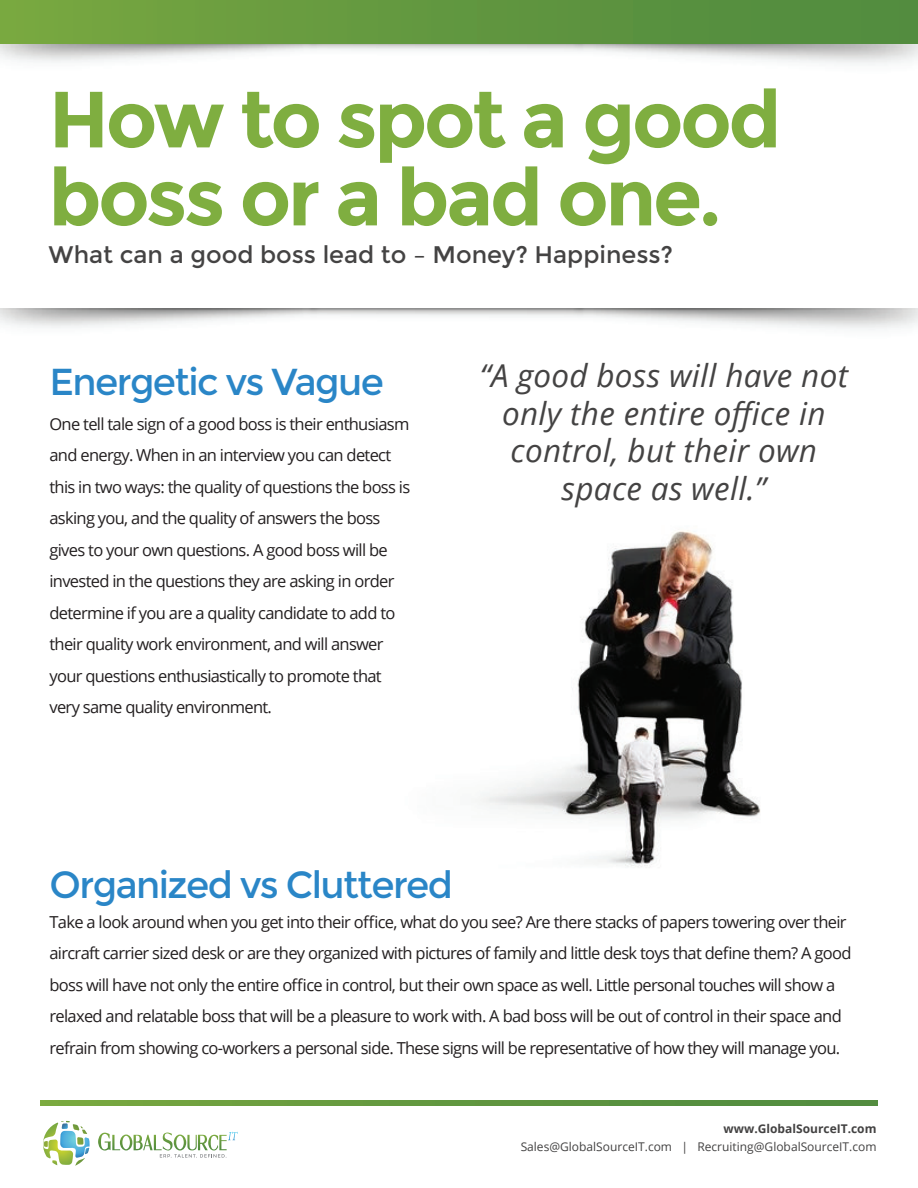
<style>
.page{position:relative;width:918px;height:1188px;background:#fff}
.page>*{position:absolute;margin:0;border:0;box-sizing:border-box;transform-origin:0 0}
.t1{font:700 79.5px/78px "Montserrat";letter-spacing:-.04em;color:#7fae40}
.t2{font:37.5px "Montserrat";letter-spacing:-.04em;color:#2a86c7}
.t3{font:italic 31.5px/37.5px "Open Sans";letter-spacing:.01em;color:#444343;text-align:center}
.t4{font:24px "Montserrat";color:#444343}
.t5{font:16.5px/31.5px "Open Sans";letter-spacing:-.04em;color:#231f20}
.t6{font:12px "Open Sans";color:#434242}
.t7{font:700 12px "Open Sans";color:#434242}
</style>
<div class="page">
<img style="left:480px;top:530px;width:281px;height:337px">
<div style="left:0;top:0;width:918px;height:44px;background:linear-gradient(to right,#77a640,#4f893f)"></div>
<svg style="left:41px;top:1100px;width:837px;height:5px;background:#62983f"></svg>
<svg style="left:43px;top:1121px;width:47px;height:45px"></svg>
<svg style="left:98px;top:1132px;width:140px;height:26px"></svg>
<h1 class="t1" style="left:49px;top:81px;width:734px">How to spot a good boss or a bad one.</h1>
<h3 class="t4" style="left:49px;top:241px;width:626px">What can a good boss lead to – Money? Happiness?</h3>
<h2 class="t2" style="left:50px;top:360px;width:336px">Energetic vs Vague</h2>
<p class="t5" style="left:50px;top:408px;width:362px">One tell tale sign of a good boss is their enthusiasm and energy. When in an interview you can detect this in two ways: the quality of questions the boss is asking you, and the quality of answers the boss gives to your own questions. A good boss will be invested in the questions they are asking in order determine if you are a quality candidate to add to their quality work environment, and will answer your questions enthusiastically to promote that very same quality environment.</p>
<h3 class="t3" style="left:480px;top:356px;width:370px">“A good boss will have not only the entire office in control, but their own space as well.”</h3>
<h2 class="t2" style="left:50px;top:863px;width:405px">Organized vs Cluttered</h2>
<p class="t5" style="left:50px;top:906px;width:804px">Take a look around when you get into their office, what do you see? Are there stacks of papers towering over their aircraft carrier sized desk or are they organized with pictures of family and little desk toys that define them? A good boss will have not only the entire office in control, but their own space as well. Little personal touches will show a relaxed and relatable boss that will be a pleasure to work with. A bad boss will be out of control in their space and refrain from showing co-workers a personal side. These signs will be representative of how they will manage you.</p>
<p class="t7" style="left:724px;top:1120px;width:154px">www.GlobalSourceIT.com</p>
<p class="t6" style="left:521px;top:1139px;width:357px">Sales@GlobalSourceIT.com | Recruiting@GlobalSourceIT.com</p>
</div>
